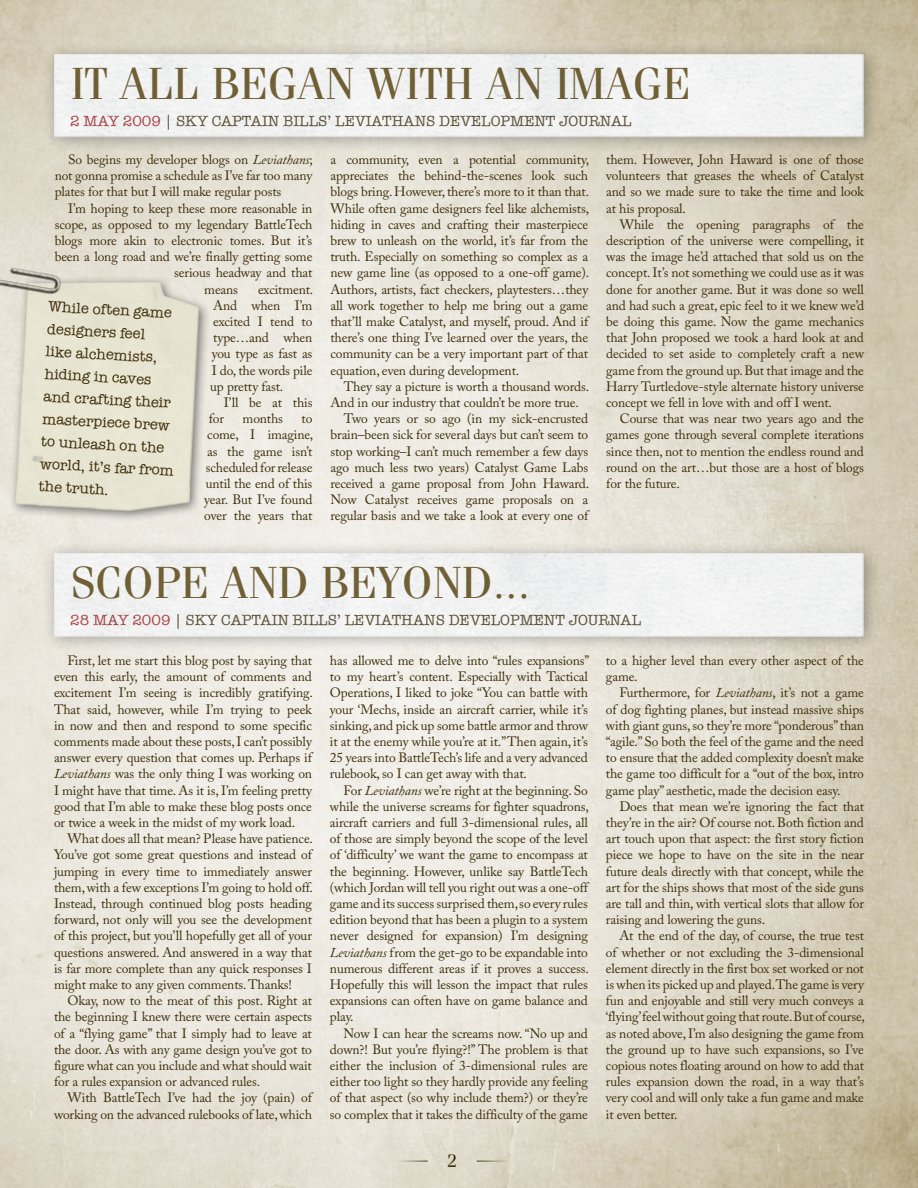
<style>
.page{position:relative;width:918px;height:1188px;background:#fff}
.page>*{position:absolute;margin:0;border:0;box-sizing:border-box;transform-origin:0 0}
.t1{font:45px "Fenice Std";color:#553f07}
.t2{font:18px "Fenice Std";color:#3e2e0a}
.t3{font:15px/22.5px "American Typewriter";color:#3e2e0a}
.t4{font:13.5px/16.2px "Adobe Caslon Pro";letter-spacing:-.01em;color:#3e2e0a;text-align:justify}
.s1{color:#a01d20}
.s2{font-style:italic}
</style>
<div class="page">
<hr style="left:477px;top:1161px;width:30px;height:1px;background:#3e2e0a">
<hr style="left:398px;top:1161px;width:30px;height:1px;background:#3e2e0a">
<div style="left:42px;top:42px;width:838px;height:111px;background:#000;opacity:.3"></div>
<div style="left:54px;top:54px;width:810px;height:83px;background:#f1f2f2"></div>
<div style="left:42px;top:541px;width:838px;height:111px;background:#000;opacity:.3"></div>
<div style="left:54px;top:553px;width:810px;height:83px;background:#f2f2f2"></div>
<div style="left:8px;top:274px;width:203px;height:249px;background:#000;opacity:.5"></div>
<img style="left:15px;top:282px;width:185px;height:229px">
<img style="left:0;top:222px;width:145px;height:132px">
<h1 class="t1" style="left:70px;top:57px;width:622px">IT ALL BEGAN WITH AN IMAGE</h1>
<p class="t3" style="left:70px;top:110px;width:563px"><span class="s1">2 MAY 2009</span> | SKY CAPTAIN BILLS’ LEVIATHANS DEVELOPMENT JOURNAL</p>
<p class="t4" style="left:55px;top:151px;width:260px;text-indent:14px">So begins my developer blogs on <span class="s2">Leviathans</span>; not gonna promise a schedule as I’ve far too many plates for that but I will make regular posts</p>
<p class="t4" style="left:68px;top:200px;width:246px">I’m hoping to keep these more reasonable in</p>
<p class="t4" style="left:55px;top:216px;width:259px">scope, as opposed to my legendary BattleTech</p>
<p class="t4" style="left:55px;top:232px;width:259px">blogs more akin to electronic tomes. But it’s</p>
<p class="t4" style="left:55px;top:248px;width:259px">been a long road and we’re finally getting some</p>
<p class="t4" style="left:174px;top:265px;width:140px">serious headway and that</p>
<p class="t4" style="left:204px;top:281px;width:35px">means</p>
<p class="t4" style="left:210px;top:281px;width:105px;text-indent:48px">excitment.<br>And when I’m excited I tend to type…and when you type as fast as I do, the words pile up pretty fast.</p>
<p class="t4" style="left:209px;top:394px;width:105px;text-indent:15px">I’ll be at this for</p>
<p class="t3" style="left:49px;top:295px;width:135px;rotate:3deg">WHILE OFTEN GAME<br>DESIGNERS FEEL<br>LIKE ALCHEMISTS,<br>HIDING IN CAVES<br>AND CRAFTING THEIR<br>MASTERPIECE BREW<br>TO UNLEASH ON THE<br>WORLD, IT’S FAR FROM<br>THE TRUTH.</p>
<p class="t4" style="left:243px;top:410px;width:42px">months</p>
<p class="t4" style="left:204px;top:410px;width:111px;text-indent:97px">to come, I imagine, as the game isn’t scheduled for release until the end of this year. But I’ve found over the years that</p>
<p class="t4" style="left:330px;top:151px;width:260px">a community, even a potential community, appreciates the behind-the-scenes look such blogs bring. However, there’s more to it than that.<br>While often game designers feel like alchemists, hiding in caves and crafting their masterpiece brew to unleash on the world, it’s far from the truth. Especially on something so complex as a new game line (as opposed to a one-off game).<br>Authors, artists, fact checkers, playtesters…they all work together to help me bring out a game that’ll make Catalyst, and myself, proud. And if there’s one thing I’ve learned over the years, the community can be a very important part of that equation, even during development.</p>
<p class="t4" style="left:344px;top:378px;width:247px">They say a picture is worth a thousand words.</p>
<p class="t4" style="left:330px;top:394px;width:250px">And in our industry that couldn’t be more true.</p>
<p class="t4" style="left:344px;top:410px;width:246px">Two years or so ago (in my sick-encrusted</p>
<p class="t4" style="left:330px;top:427px;width:259px">brain–been sick for several days but can’t seem to</p>
<p class="t4" style="left:330px;top:443px;width:259px">stop working–I can’t much remember a few days</p>
<p class="t4" style="left:330px;top:459px;width:259px">ago much less two years) Catalyst Game Labs</p>
<p class="t4" style="left:330px;top:475px;width:260px">received a game proposal from John Haward.</p>
<p class="t4" style="left:330px;top:491px;width:259px">Now Catalyst receives game proposals on a</p>
<p class="t4" style="left:330px;top:508px;width:259px">regular basis and we take a look at every one of</p>
<p class="t4" style="left:606px;top:151px;width:259px">them. However, John Haward is one of those volunteers that greases the wheels of Catalyst and so we made sure to take the time and look at his proposal.</p>
<p class="t4" style="left:606px;top:216px;width:259px;text-indent:14px">While the opening paragraphs of the description of the universe were compelling, it was the image he’d attached that sold us on the concept. It’s not something we could use as it was done for another game. But it was done so well and had such a great, epic feel to it we knew we’d be doing this game. Now the game mechanics that John proposed we took a hard look at and decided to set aside to completely craft a new game from the ground up. But that image and the Harry Turtledove-style alternate history universe concept we fell in love with and off I went.</p>
<p class="t4" style="left:606px;top:410px;width:259px;text-indent:14px">Course that was near two years ago and the games gone through several complete iterations since then, not to mention the endless round and round on the art…but those are a host of blogs for the future.</p>
<h1 class="t1" style="left:70px;top:556px;width:462px">SCOPE AND BEYOND...</h1>
<p class="t3" style="left:70px;top:609px;width:573px"><span class="s1">28 MAY 2009</span> | SKY CAPTAIN BILLS’ LEVIATHANS DEVELOPMENT JOURNAL</p>
<p class="t4" style="left:54px;top:652px;width:260px;text-indent:14px">First, let me start this blog post by saying that even this early, the amount of comments and excitement I’m seeing is incredibly gratifying.<br>That said, however, while I’m trying to peek in now and then and respond to some specific comments made about these posts, I can’t possibly answer every question that comes up. Perhaps if <span class="s2">Leviathans</span> was the only thing I was working on I might have that time. As it is, I’m feeling pretty good that I’m able to make these blog posts once or twice a week in the midst of my work load.</p>
<p class="t4" style="left:54px;top:830px;width:260px;text-indent:14px">What does all that mean? Please have patience.<br>You’ve got some great questions and instead of jumping in every time to immediately answer them, with a few exceptions I’m going to hold off.<br>Instead, through continued blog posts heading forward, not only will you see the development of this project, but you’ll hopefully get all of your questions answered. And answered in a way that is far more complete than any quick responses I might make to any given comments. Thanks!</p>
<p class="t4" style="left:54px;top:992px;width:260px;text-indent:14px">Okay, now to the meat of this post. Right at the beginning I knew there were certain aspects of a “flying game” that I simply had to leave at the door. As with any game design you’ve got to figure what can you include and what should wait for a rules expansion or advanced rules.</p>
<p class="t4" style="left:54px;top:1090px;width:260px;text-align:right">With BattleTech I’ve had the joy (pain) of working on the advanced rulebooks of late, which</p>
<p class="t4" style="left:330px;top:652px;width:261px">has allowed me to delve into “rules expansions” to my heart’s content. Especially with Tactical Operations, I liked to joke “You can battle with your ‘Mechs, inside an aircraft carrier, while it’s sinking, and pick up some battle armor and throw it at the enemy while you’re at it.” Then again, it’s 25 years into BattleTech’s life and a very advanced rulebook, so I can get away with that.</p>
<p class="t4" style="left:330px;top:782px;width:260px;text-indent:14px">For <span class="s2">Leviathans</span> we’re right at the beginning. So while the universe screams for fighter squadrons, aircraft carriers and full 3-dimensional rules, all of those are simply beyond the scope of the level of ‘difficulty’ we want the game to encompass at the beginning. However, unlike say BattleTech (which Jordan will tell you right out was a one-off game and its success surprised them, so every rules edition beyond that has been a plugin to a system never designed for expansion) I’m designing <span class="s2">Leviathans</span> from the get-go to be expandable into numerous different areas if it proves a success.<br>Hopefully this will lesson the impact that rules expansions can often have on game balance and play.</p>
<p class="t4" style="left:330px;top:1025px;width:260px;text-indent:14px">Now I can hear the screams now. “No up and down?! But you’re flying?!” The problem is that either the inclusion of 3-dimensional rules are either too light so they hardly provide any feeling of that aspect (so why include them?) or they’re so complex that it takes the difficulty of the game</p>
<h2 class="t2" style="left:447px;top:1150px;width:12px">2</h2>
<p class="t4" style="left:606px;top:652px;width:260px">to a higher level than every other aspect of the game.</p>
<p class="t4" style="left:606px;top:685px;width:260px;text-indent:14px">Furthermore, for <span class="s2">Leviathans</span>, it’s not a game of dog fighting planes, but instead massive ships with giant guns, so they’re more “ponderous” than “agile.” So both the feel of the game and the need to ensure that the added complexity doesn’t make the game too difficult for a “out of the box, intro game play” aesthetic, made the decision easy.</p>
<p class="t4" style="left:606px;top:798px;width:260px;text-indent:14px">Does that mean we’re ignoring the fact that they’re in the air? Of course not. Both fiction and art touch upon that aspect: the first story fiction piece we hope to have on the site in the near future deals directly with that concept, while the art for the ships shows that most of the side guns are tall and thin, with vertical slots that allow for raising and lowering the guns.</p>
<p class="t4" style="left:606px;top:928px;width:260px;text-indent:14px">At the end of the day, of course, the true test of whether or not excluding the 3-dimensional element directly in the first box set worked or not is when its picked up and played. The game is very fun and enjoyable and still very much conveys a ‘flying’feel without going that route. But of course, as noted above, I’m also designing the game from the ground up to have such expansions, so I’ve copious notes floating around on how to add that rules expansion down the road, in a way that’s very cool and will only take a fun game and make it even better.</p>
</div>
